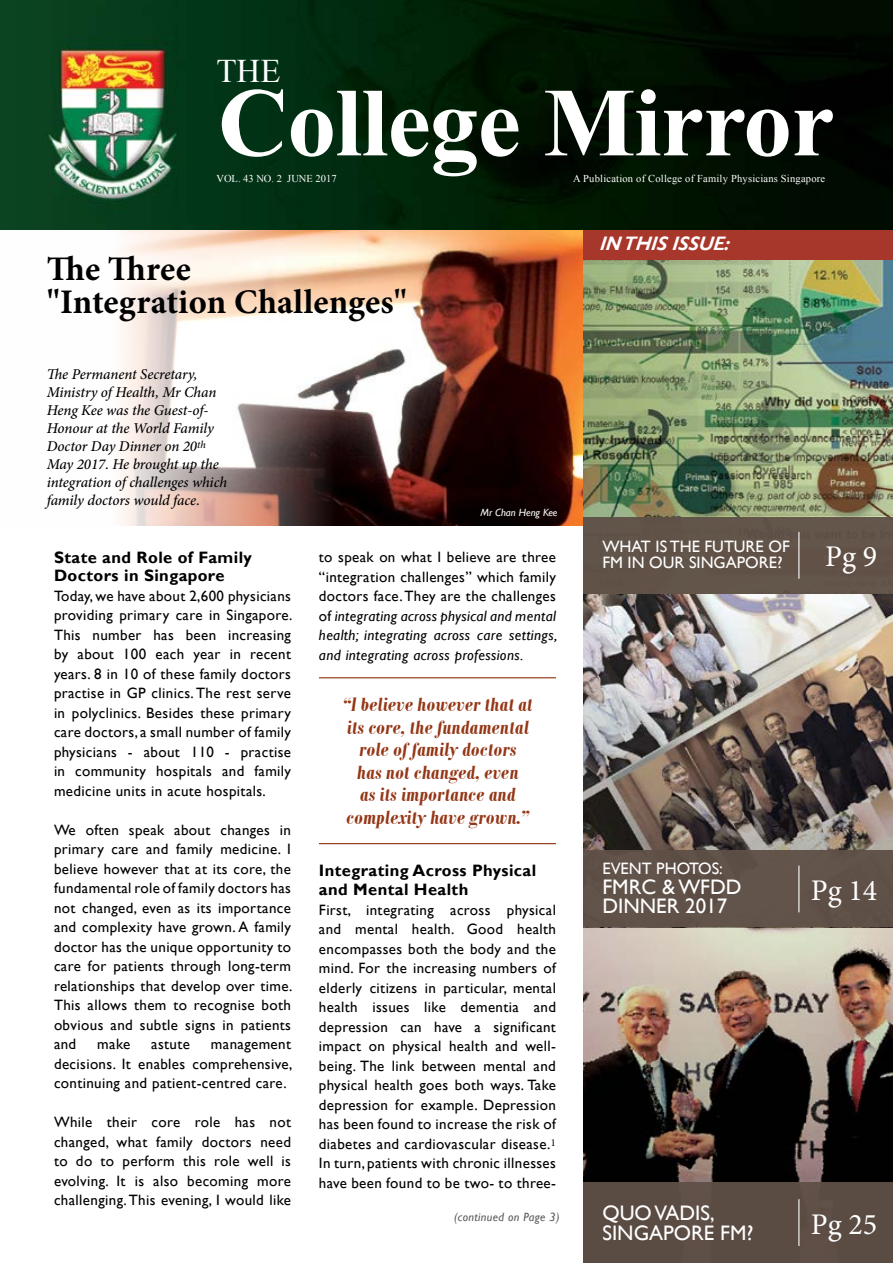
<style>
.page{position:relative;width:893px;height:1263px;background:#fff}
.page>*{position:absolute;margin:0;border:0;box-sizing:border-box;transform-origin:0 0}
.t1{font:700 97.5px "Times New Roman";letter-spacing:-.01em;color:#fff}
.t2{font:700 34.5px/33px "Minion Pro";letter-spacing:.005em;color:#000}
.t3{font:33px "Times New Roman";color:#fff}
.t4{font:30px "Minion Pro";color:#fff}
.t5{font:italic 700 21px/22.5px "Bodoni MT Condensed";letter-spacing:.01em;color:#943717;text-align:center}
.t6{font:21px/19.5px "Gill Sans";color:#fff}
.t7{font:italic 700 19.5px "Gill Sans";color:#fff}
.t8{font:700 16.5px/18px "Gill Sans";letter-spacing:.025em;color:#000}
.t9{font:16.5px/16.5px "Gill Sans";color:#fff}
.t10{font:15px/19.5px "Gill Sans";letter-spacing:.025em;color:#000;text-align:justify}
.t11{font:italic 15px/19.5px "Gill Sans";letter-spacing:.025em;color:#000;text-align:justify}
.t12{font:italic 500 15px/18px "Minion Pro";letter-spacing:-.01em;color:#000}
.t13{font:italic 12px "Gill Sans";letter-spacing:.03em;color:#58595b}
.t14{font:10.5px "Times New Roman";letter-spacing:.02em;color:#fff}
.t15{font:10.5px "Times New Roman";color:#fff}
.t16{font:italic 10.5px "Gill Sans";color:#fff}
.s1{font-style:normal}
</style>
<div class="page">
<img style="left:121px;top:230px;width:462px;height:295px">
<img style="left:583px;top:594px;width:310px;height:257px">
<img style="left:583px;top:927px;width:310px;height:255px">
<img style="left:583px;top:259px;width:310px;height:258px">
<div style="left:583px;top:517px;width:310px;height:77px;background:#5f5047"></div>
<hr style="left:798px;top:532px;width:1px;height:47px;background:#fff">
<div style="left:583px;top:851px;width:310px;height:76px;background:#5f5047"></div>
<div style="left:583px;top:1182px;width:310px;height:81px;background:#5f5047"></div>
<div style="left:583px;top:230px;width:310px;height:29px;background:#a7362b"></div>
<hr style="left:798px;top:865px;width:1px;height:47px;background:#fff">
<hr style="left:798px;top:1199px;width:1px;height:47px;background:#fff">
<img style="left:0;top:0;width:893px;height:230px">
<hr style="left:319px;top:677px;width:237px;height:1px;background:#943717">
<hr style="left:319px;top:843px;width:237px;height:1px;background:#943717">
<h3 class="t3" style="left:216px;top:48px;width:66px">THE</h3>
<h1 class="t1" style="left:218px;top:55px;width:618px">College Mirror</h1>
<p class="t14" style="left:573px;top:171px;width:253px">A Publication of College of Family Physicians Singapore</p>
<p class="t15" style="left:216px;top:171px;width:122px">VOL. 43 NO. 2 JUNE 2017</p>
<h2 class="t2" style="left:47px;top:252px;width:362px">The Three<br>"Integration Challenges"</h2>
<p class="t12" style="left:47px;top:365px;width:182px">The Permanent Secretary,<br>Ministry of Health, Mr Chan<br>Heng Kee was the Guest-of-<br>Honour at the World Family<br>Doctor Day Dinner on 20<sup>th<br></sup>May 2017. He brought up the integration of challenges which family doctors would face.</p>
<p class="t16" style="left:480px;top:507px;width:79px">Mr Chan Heng Kee</p>
<p class="t8" style="left:54px;top:549px;width:199px">State and Role of Family<br>Doctors in Singapore</p>
<p class="t10" style="left:54px;top:586px;width:240px">Today, we have about 2,600 physicians providing primary care in Singapore.<br>This number has been increasing by about 100 each year in recent years. 8 in 10 of these family doctors practise in GP clinics. The rest serve in polyclinics. Besides these primary care doctors, a small number of family physicians - about 110 - practise in community hospitals and family medicine units in acute hospitals.</p>
<p class="t10" style="left:54px;top:820px;width:240px">We often speak about changes in primary care and family medicine. I believe however that at its core, the fundamental role of family doctors has not changed, even as its importance and complexity have grown. A family doctor has the unique opportunity to care for patients through long-term relationships that develop over time.<br>This allows them to recognise both obvious and subtle signs in patients and</p>
<p class="t10" style="left:97px;top:1035px;width:35px">make</p>
<p class="t10" style="left:151px;top:1035px;width:40px">astute</p>
<p class="t10" style="left:54px;top:1035px;width:240px;text-indent:157px">management decisions. It enables comprehensive, continuing and patient-centred care.</p>
<p class="t10" style="left:54px;top:1113px;width:239px">While their core role has not changed, what family doctors need to do to perform this role well is evolving. It is also becoming more challenging. This evening, I would like</p>
<p class="t11" style="left:319px;top:547px;width:240px"><span class="s1">to speak on what I believe are three “integration challenges” which family doctors face. They are the challenges of</span> integrating across physical and mental health; integrating across care settings, and integrating across professions.</p>
<h3 class="t5" style="left:343px;top:693px;width:191px">“I believe however that at its core, the fundamental role of family doctors<br>has not changed, even<br>as its importance and complexity have grown.”</h3>
<p class="t8" style="left:319px;top:861px;width:219px;line-height:19.5px">Integrating Across Physical and Mental Health</p>
<p class="t10" style="left:319px;top:900px;width:239px">First, integrating across physical and mental health. Good health encompasses both the body and the mind. For the increasing numbers of elderly citizens in particular, mental health issues like dementia and depression can have a significant impact on physical health and well&shy;being. The link between mental and physical health goes both ways. Take depression for example. Depression has been found to increase the risk of diabetes and cardiovascular disease.<sup>1<br></sup>In turn, patients with chronic illnesses have been found to be two- to three-</p>
<p class="t13" style="left:454px;top:1210px;width:107px">(continued on Page 3)</p>
<h3 class="t7" style="left:599px;top:232px;width:136px">IN THIS ISSUE:</h3>
<p class="t9" style="left:602px;top:538px;width:189px">WHAT IS THE FUTURE OF<br>FM IN OUR SINGAPORE?</p>
<h3 class="t4" style="left:825px;top:537px;width:54px">Pg 9</h3>
<p class="t9" style="left:602px;top:860px;width:122px">EVENT PHOTOS:</p>
<h3 class="t6" style="left:602px;top:877px;width:141px">FMRC &amp; WFDD<br>DINNER 2017</h3>
<h3 class="t4" style="left:811px;top:870px;width:68px">Pg 14</h3>
<h3 class="t6" style="left:602px;top:1204px;width:153px">QUO VADIS,<br>SINGAPORE FM?</h3>
<h3 class="t4" style="left:811px;top:1204px;width:68px">Pg 25</h3>
</div>
